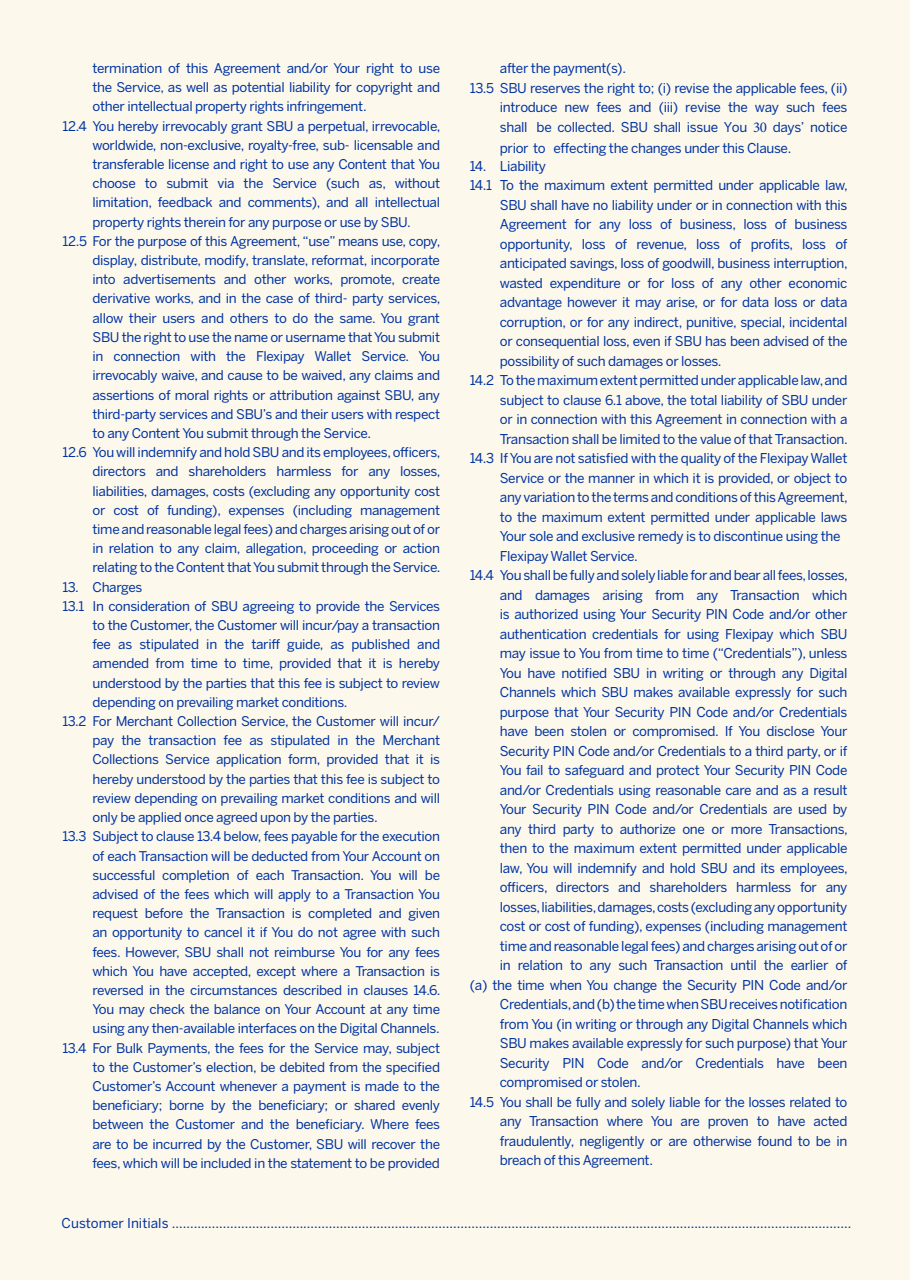
<style>
.page{position:relative;width:910px;height:1280px;background:#fdf8ec}
.page>*{position:absolute;margin:0;border:0;box-sizing:border-box;transform-origin:0 0}
.List_Paragraph{font:13.5px/19.5px "Benton Sans";letter-spacing:-.025em;color:#0033a1;text-align:justify}
.List_Paragraph-2{font:13.5px "Benton Sans";color:#0033a1}
.List_Paragraph-3{font:13.35px/19.2px "Benton Sans";letter-spacing:-.025em;color:#0033a1;text-align:justify}
.s1{font-family:"Minion Pro";font-size:15px}
</style>
<div class="page">
<p class="List_Paragraph-3" style="left:93px;top:59px;width:349px">termination of this Agreement and/or Your right to use the Service, as well as potential liability for copyright and other intellectual property rights infringement.</p>
<p class="List_Paragraph-3" style="left:93px;top:116px;width:350px;text-indent:-30px">12.4 You hereby irrevocably grant SBU a perpetual, irrevocable, worldwide, non-exclusive, royalty-free, sub- licensable and transferable license and right to use any Content that You choose to submit via the Service (such as, without limitation, feedback and comments), and all intellectual property rights therein for any purpose or use by SBU.</p>
<p class="List_Paragraph-3" style="left:93px;top:231px;width:349px;text-indent:-30px">12.5 For the purpose of this Agreement, “use” means use, copy, display, distribute, modify, translate, reformat, incorporate into advertisements and other works, promote, create derivative works, and in the case of third- party services, allow their users and others to do the same. You grant SBU the right to use the name or username that You submit in connection with the Flexipay Wallet Service. You irrevocably waive, and cause to be waived, any claims and assertions of moral rights or attribution against SBU, any third-party services and SBU’s and their users with respect to any Content You submit through the Service.</p>
<p class="List_Paragraph-3" style="left:93px;top:443px;width:349px;text-indent:-30px">12.6 You will indemnify and hold SBU and its employees, officers, directors and shareholders harmless for any losses, liabilities, damages, costs (excluding any opportunity cost or cost of funding), expenses (including management time and reasonable legal fees) and charges arising out of or in relation to any claim, allegation, proceeding or action relating to the Content that You submit through the Service.</p>
<p class="List_Paragraph-3" style="left:63px;top:577px;width:81px">13. Charges</p>
<p class="List_Paragraph-3" style="left:93px;top:596px;width:349px;text-indent:-30px">13.1 In consideration of SBU agreeing to provide the Services to the Customer, the Customer will incur/pay a transaction fee as stipulated in the tariff guide, as published and amended from time to time, provided that it is hereby understood by the parties that this fee is subject to review depending on prevailing market conditions.</p>
<p class="List_Paragraph-3" style="left:93px;top:712px;width:349px;text-indent:-30px">13.2 For Merchant Collection Service, the Customer will incur/ pay the transaction fee as stipulated in the Merchant Collections Service application form, provided that it is hereby understood by the parties that this fee is subject to review depending on prevailing market conditions and will only be applied once agreed upon by the parties.</p>
<p class="List_Paragraph-3" style="left:93px;top:827px;width:349px;text-indent:-30px">13.3 Subject to clause 13.4 below, fees payable for the execution of each Transaction will be deducted from Your Account on successful completion of each Transaction. You will be advised of the fees which will apply to a Transaction You request before the Transaction is completed and given an opportunity to cancel it if You do not agree with such fees. However, SBU shall not reimburse You for any fees which You have accepted, except where a Transaction is reversed in the circumstances described in clauses 14.6.<br>You may check the balance on Your Account at any time using any then-available interfaces on the Digital Channels.</p>
<p class="List_Paragraph-3" style="left:93px;top:1038px;width:349px;text-indent:-30px">13.4 For Bulk Payments, the fees for the Service may, subject to the Customer’s election, be debited from the specified Customer’s Account whenever a payment is made to the beneficiary; borne by the beneficiary; or shared evenly between the Customer and the beneficiary. Where fees are to be incurred by the Customer, SBU will recover the fees, which will be included in the statement to be provided</p>
<p class="List_Paragraph" style="left:500px;top:59px;width:128px">after the payment(s).</p>
<p class="List_Paragraph" style="left:500px;top:78px;width:349px;line-height:20.2px;text-indent:-30px">13.5 SBU reserves the right to; (i) revise the applicable fees, (ii) introduce new fees and (iii) revise the way such fees shall be collected. SBU shall issue You <span class="s1">30</span> days’ notice prior to effecting the changes under this Clause.</p>
<p class="List_Paragraph" style="left:470px;top:156px;width:78px">14. Liability</p>
<p class="List_Paragraph" style="left:500px;top:176px;width:350px;text-indent:-30px">14.1 To the maximum extent permitted under applicable law, SBU shall have no liability under or in connection with this Agreement for any loss of business, loss of business opportunity, loss of revenue, loss of profits, loss of anticipated savings, loss of goodwill, business interruption, wasted expenditure or for loss of any other economic advantage however it may arise, or for data loss or data corruption, or for any indirect, punitive, special, incidental or consequential loss, even if SBU has been advised of the possibility of such damages or losses.</p>
<p class="List_Paragraph" style="left:500px;top:371px;width:349px;text-indent:-30px">14.2 To the maximum extent permitted under applicable law, and subject to clause 6.1 above, the total liability of SBU under or in connection with this Agreement in connection with a Transaction shall be limited to the value of that Transaction.</p>
<p class="List_Paragraph" style="left:500px;top:449px;width:349px;text-indent:-30px">14.3 If You are not satisfied with the quality of the Flexipay Wallet Service or the manner in which it is provided, or object to any variation to the terms and conditions of this Agreement, to the maximum extent permitted under applicable laws Your sole and exclusive remedy is to discontinue using the</p>
<p class="List_Paragraph" style="left:500px;top:546px;width:139px">Flexipay Wallet Service.</p>
<p class="List_Paragraph" style="left:470px;top:566px;width:380px">14.4 You shall be fully and solely liable for and bear all fees, losses,</p>
<p class="List_Paragraph" style="left:500px;top:585px;width:349px">and damages arising from any Transaction which</p>
<p class="List_Paragraph" style="left:500px;top:605px;width:349px">is authorized using Your Security PIN Code and/or other</p>
<p class="List_Paragraph" style="left:500px;top:624px;width:349px">authentication credentials for using Flexipay which SBU</p>
<p class="List_Paragraph" style="left:500px;top:644px;width:349px">may issue to You from time to time (“Credentials”), unless</p>
<p class="List_Paragraph" style="left:500px;top:663px;width:349px">You have notified SBU in writing or through any Digital</p>
<p class="List_Paragraph" style="left:500px;top:683px;width:349px">Channels which SBU makes available expressly for such</p>
<p class="List_Paragraph" style="left:500px;top:702px;width:349px">purpose that Your Security PIN Code and/or Credentials</p>
<p class="List_Paragraph" style="left:500px;top:722px;width:349px">have been stolen or compromised. If You disclose Your</p>
<p class="List_Paragraph" style="left:500px;top:741px;width:349px">Security PIN Code and/or Credentials to a third party, or if</p>
<p class="List_Paragraph" style="left:500px;top:761px;width:349px">You fail to safeguard and protect Your Security PIN Code</p>
<p class="List_Paragraph" style="left:500px;top:780px;width:349px">and/or Credentials using reasonable care and as a result</p>
<p class="List_Paragraph" style="left:500px;top:800px;width:349px">Your Security PIN Code and/or Credentials are used by</p>
<p class="List_Paragraph" style="left:500px;top:819px;width:349px">any third party to authorize one or more Transactions,</p>
<p class="List_Paragraph" style="left:500px;top:839px;width:349px">then to the maximum extent permitted under applicable</p>
<p class="List_Paragraph" style="left:500px;top:858px;width:349px">law, You will indemnify and hold SBU and its employees,</p>
<p class="List_Paragraph" style="left:500px;top:878px;width:349px">officers, directors and shareholders harmless for any</p>
<p class="List_Paragraph" style="left:500px;top:897px;width:349px">losses, liabilities, damages, costs (excluding any opportunity</p>
<p class="List_Paragraph" style="left:500px;top:917px;width:349px">cost or cost of funding), expenses (including management</p>
<p class="List_Paragraph" style="left:500px;top:936px;width:349px">time and reasonable legal fees) and charges arising out of or</p>
<p class="List_Paragraph" style="left:500px;top:956px;width:349px">in relation to any such Transaction until the earlier of</p>
<p class="List_Paragraph" style="left:470px;top:975px;width:379px">(a) the time when You change the Security PIN Code and/or</p>
<p class="List_Paragraph" style="left:500px;top:995px;width:349px">Credentials, and (b) the time when SBU receives notification</p>
<p class="List_Paragraph" style="left:500px;top:1014px;width:349px">from You (in writing or through any Digital Channels which</p>
<p class="List_Paragraph" style="left:500px;top:1034px;width:349px">SBU makes available expressly for such purpose) that Your</p>
<p class="List_Paragraph" style="left:500px;top:1053px;width:349px">Security PIN Code and/or Credentials have been</p>
<p class="List_Paragraph" style="left:500px;top:1073px;width:143px">compromised or stolen.</p>
<p class="List_Paragraph" style="left:500px;top:1092px;width:349px;text-indent:-30px">14.5 You shall be fully and solely liable for the losses related to any Transaction where You are proven to have acted fraudulently, negligently or are otherwise found to be in breach of this Agreement.</p>
<p class="List_Paragraph-2" style="left:62px;top:1215px;width:791px">Customer Initials ……………………………………………………………………………………………………………………………………………………………………</p>
</div>
